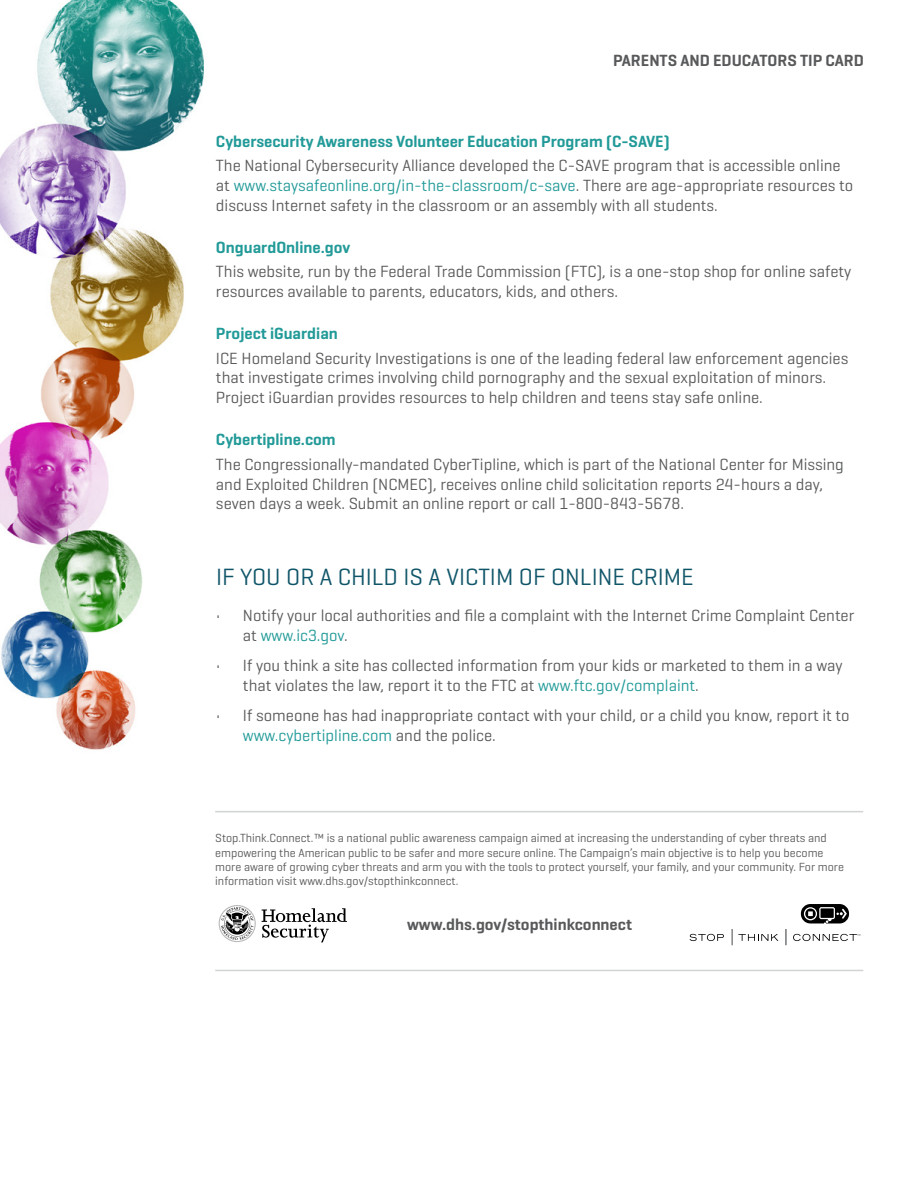
<style>
.page{position:relative;width:918px;height:1188px;background:#fff}
.page>*{position:absolute;margin:0;border:0;box-sizing:border-box;transform-origin:0 0}
.t1{font:24px "Geogrotesque";color:#0f5569}
.t2{font:16.5px/19.8px "Geogrotesque";color:#58595b}
.t3{font:600 16.5px "Geogrotesque";color:#219a98}
.t4{font:600 16.5px "Geogrotesque";color:#58595b}
.t5{font:12px/14.4px "Geogrotesque";color:#58595b}
.s1{color:#219a98}
</style>
<div class="page">
<img style="left:0;top:0;width:204px;height:750px">
<svg style="left:786px;top:929px;width:1px;height:16px"></svg>
<hr style="left:215px;top:970px;width:648px;height:1px;background:#d1d3d4">
<hr style="left:215px;top:811px;width:648px;height:1px;background:#d1d3d4">
<svg style="left:262px;top:908px;width:85px;height:34px"></svg>
<svg style="left:219px;top:905px;width:37px;height:37px"></svg>
<svg style="left:690px;top:934px;width:34px;height:7px"></svg>
<svg style="left:732px;top:929px;width:46px;height:16px"></svg>
<svg style="left:801px;top:904px;width:48px;height:19px"></svg>
<svg style="left:793px;top:934px;width:67px;height:7px"></svg>
<h2 class="t4" style="left:613px;top:50px;width:252px">PARENTS AND EDUCATORS TIP CARD</h2>
<p class="t3" style="left:216px;top:131px;width:455px">Cybersecurity Awareness Volunteer Education Program (C-SAVE)</p>
<p class="t2" style="left:216px;top:155px;width:639px">The National Cybersecurity Alliance developed the C-SAVE program that is accessible online at <span class="s1">www.staysafeonline.org/in-the-classroom/c-save</span>. There are age-appropriate resources to discuss Internet safety in the classroom or an assembly with all students.</p>
<h3 class="t3" style="left:216px;top:237px;width:136px">OnguardOnline.gov</h3>
<p class="t2" style="left:216px;top:261px;width:637px">This website, run by the Federal Trade Commission (FTC), is a one-stop shop for online safety resources available to parents, educators, kids, and others.</p>
<h3 class="t3" style="left:216px;top:323px;width:123px">Project iGuardian</h3>
<p class="t2" style="left:216px;top:348px;width:634px">ICE Homeland Security Investigations is one of the leading federal law enforcement agencies that investigate crimes involving child pornography and the sexual exploitation of minors.<br>Project iGuardian provides resources to help children and teens stay safe online.</p>
<h4 class="t3" style="left:216px;top:430px;width:121px">Cybertipline.com</h4>
<p class="t2" style="left:216px;top:454px;width:629px">The Congressionally-mandated CyberTipline, which is part of the National Center for Missing and Exploited Children (NCMEC), receives online child solicitation reports 24-hours a day, seven days a week. Submit an online report or call 1-800-843-5678.</p>
<p class="t1" style="left:216px;top:561px;width:479px">IF YOU OR A CHILD IS A VICTIM OF ONLINE CRIME</p>
<p class="t2" style="left:243px;top:605px;width:613px;text-indent:-27px">• Notify your local authorities and file a complaint with the Internet Crime Complaint Center at <span class="s1">www.ic3.gov</span>.</p>
<p class="t2" style="left:243px;top:655px;width:601px;text-indent:-27px">• If you think a site has collected information from your kids or marketed to them in a way that violates the law, report it to the FTC at <span class="s1">www.ftc.gov/complaint</span>.</p>
<p class="t2" style="left:243px;top:705px;width:608px;text-indent:-27px">• If someone has had inappropriate contact with your child, or a child you know, report it to <span class="s1">www.cybertipline.com</span> and the police.</p>
<p class="t5" style="left:215px;top:831px;width:630px">Stop.Think.Connect.™ is a national public awareness campaign aimed at increasing the understanding of cyber threats and empowering the American public to be safer and more secure online. The Campaign’s main objective is to help you become more aware of growing cyber threats and arm you with the tools to protect yourself, your family, and your community. For more information visit www.dhs.gov/stopthinkconnect.</p>
<p class="t4" style="left:407px;top:914px;width:226px">www.dhs.gov/stopthinkconnect</p>
</div>
